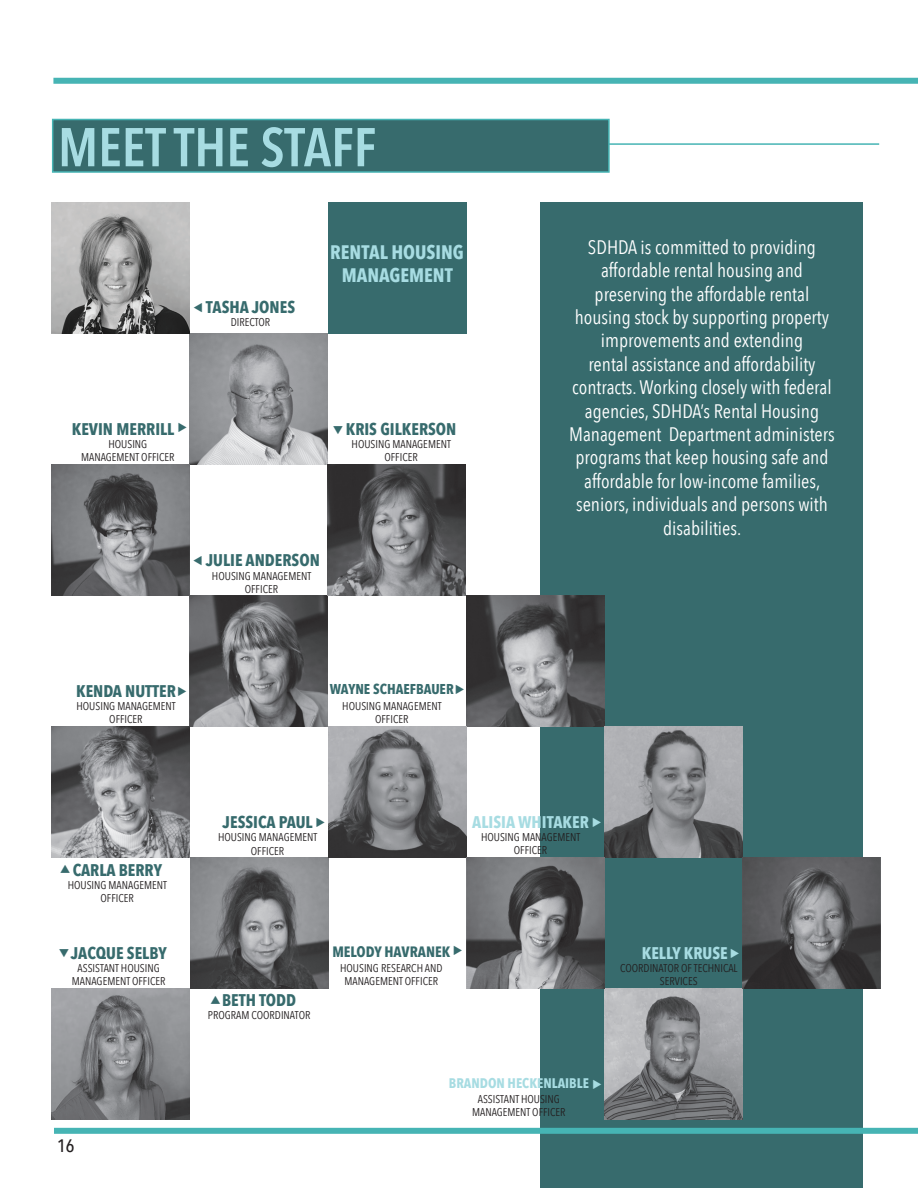
<style>
.page{position:relative;width:918px;height:1188px;background:#fff}
.page>*{position:absolute;margin:0;border:0;box-sizing:border-box;transform-origin:0 0}
.t1{font:600 54px "Avenir Next Condensed";color:#a7dce2}
.t2{font:19.5px/23.4px "Avenir Next Condensed";color:#fff;text-align:center}
.t3{font:700 19.5px/23.4px "Avenir Next Condensed";color:#a7dce2;text-align:center}
.t4{font:500 18px "Avenir Next Condensed";color:#231f20}
.t5{font:700 16.8px "Avenir Next Condensed";color:#376b6d}
.t6{font:700 16.8px "Avenir Next Condensed";color:#a7dce2}
.t7{font:700 15px "Avenir Next Condensed";color:#376b6d}
.t8{font:700 14.25px "Avenir Next Condensed";color:#376b6d}
.t9{font:700 13.8px "Avenir Next Condensed";color:#a7dce2}
.t10{font:11.25px/13.5px "Avenir Next Condensed";color:#231f20;text-align:center}
</style>
<div class="page">
<div style="left:541px;top:203px;width:322px;height:985px;background:#376b6d"></div>
<div style="left:53px;top:78px;width:865px;height:6px;background:#46b4b4"></div>
<hr style="left:489px;top:143px;width:390px;height:2px;background:#46b4b4">
<div style="left:52px;top:119px;width:558px;height:54px;background:#376b6d;border:2px solid #46b4b4"></div>
<img style="left:190px;top:334px;width:138px;height:131px">
<img style="left:190px;top:596px;width:138px;height:131px">
<img style="left:52px;top:203px;width:138px;height:131px">
<img style="left:52px;top:465px;width:138px;height:131px">
<div style="left:328px;top:203px;width:138px;height:131px;background:#376b6d"></div>
<div style="left:54px;top:1128px;width:864px;height:6px;background:#46b4b4"></div>
<img style="left:190px;top:858px;width:138px;height:131px">
<img style="left:52px;top:989px;width:138px;height:131px">
<img style="left:328px;top:465px;width:138px;height:131px">
<img style="left:466px;top:596px;width:138px;height:131px">
<img style="left:52px;top:727px;width:138px;height:131px">
<img style="left:328px;top:727px;width:138px;height:131px">
<img style="left:604px;top:727px;width:138px;height:131px">
<img style="left:605px;top:989px;width:137px;height:131px">
<img style="left:466px;top:858px;width:138px;height:131px">
<img style="left:742px;top:858px;width:138px;height:131px">
<h1 class="t1" style="left:58px;top:101px;width:320px">MEET THE STAFF</h1>
<p class="t5" style="left:206px;top:297px;width:91px">TASHA JONES</p>
<p class="t10" style="left:231px;top:315px;width:41px">DIRECTOR</p>
<p class="t3" style="left:330px;top:240px;width:135px">RENTAL HOUSING<br>MANAGEMENT</p>
<p class="t5" style="left:72px;top:419px;width:104px">KEVIN MERRILL</p>
<p class="t10" style="left:81px;top:437px;width:95px">HOUSING<br>MANAGEMENT OFFICER</p>
<p class="t5" style="left:346px;top:419px;width:112px">KRIS GILKERSON</p>
<p class="t10" style="left:352px;top:437px;width:101px">HOUSING MANAGEMENT<br>OFFICER</p>
<p class="t5" style="left:206px;top:550px;width:116px">JULIE ANDERSON</p>
<p class="t10" style="left:212px;top:568px;width:101px">HOUSING MANAGEMENT<br>OFFICER</p>
<p class="t5" style="left:76px;top:681px;width:101px">KENDA NUTTER</p>
<p class="t10" style="left:76px;top:699px;width:101px">HOUSING MANAGEMENT<br>OFFICER</p>
<p class="t8" style="left:330px;top:680px;width:125px">WAYNE SCHAEFBAUER</p>
<p class="t10" style="left:342px;top:698px;width:101px">HOUSING MANAGEMENT<br>OFFICER</p>
<p class="t2" style="left:569px;top:234px;width:267px">SDHDA is committed to providing affordable rental housing and preserving the affordable rental housing stock by supporting property improvements and extending<br>rental assistance and affordability contracts. Working closely with federal agencies, SDHDA’s Rental Housing Management Department administers programs that keep housing safe and affordable for low-income families, seniors, individuals and persons with disabilities.</p>
<p class="t5" style="left:73px;top:859px;width:91px">CARLA BERRY</p>
<p class="t10" style="left:68px;top:877px;width:101px">HOUSING MANAGEMENT<br>OFFICER</p>
<p class="t5" style="left:71px;top:943px;width:97px">JACQUE SELBY</p>
<p class="t10" style="left:72px;top:961px;width:95px">ASSISTANT HOUSING<br>MANAGEMENT OFFICER</p>
<p class="t5" style="left:223px;top:812px;width:92px">JESSICA PAUL</p>
<p class="t10" style="left:218px;top:830px;width:101px">HOUSING MANAGEMENT<br>OFFICER</p>
<p class="t6" style="left:472px;top:812px;width:118px">ALISIA WHITAKER</p>
<p class="t10" style="left:481px;top:830px;width:101px">HOUSING MANAGEMENT<br>OFFICER</p>
<p class="t5" style="left:222px;top:990px;width:76px">BETH TODD</p>
<p class="t10" style="left:208px;top:1008px;width:104px">PROGRAM COORDINATOR</p>
<p class="t7" style="left:332px;top:942px;width:119px">MELODY HAVRANEK</p>
<p class="t10" style="left:340px;top:961px;width:104px">HOUSING RESEARCH AND<br>MANAGEMENT OFFICER</p>
<p class="t6" style="left:642px;top:943px;width:87px">KELLY KRUSE</p>
<p class="t10" style="left:620px;top:961px;width:119px">COORDINATOR OF TECHNICAL<br>SERVICES</p>
<p class="t4" style="left:57px;top:1135px;width:19px">16</p>
<p class="t9" style="left:449px;top:1075px;width:142px">BRANDON HECKENLAIBLE</p>
<p class="t10" style="left:472px;top:1092px;width:95px">ASSISTANT HOUSING<br>MANAGEMENT OFFICER</p>
</div>
